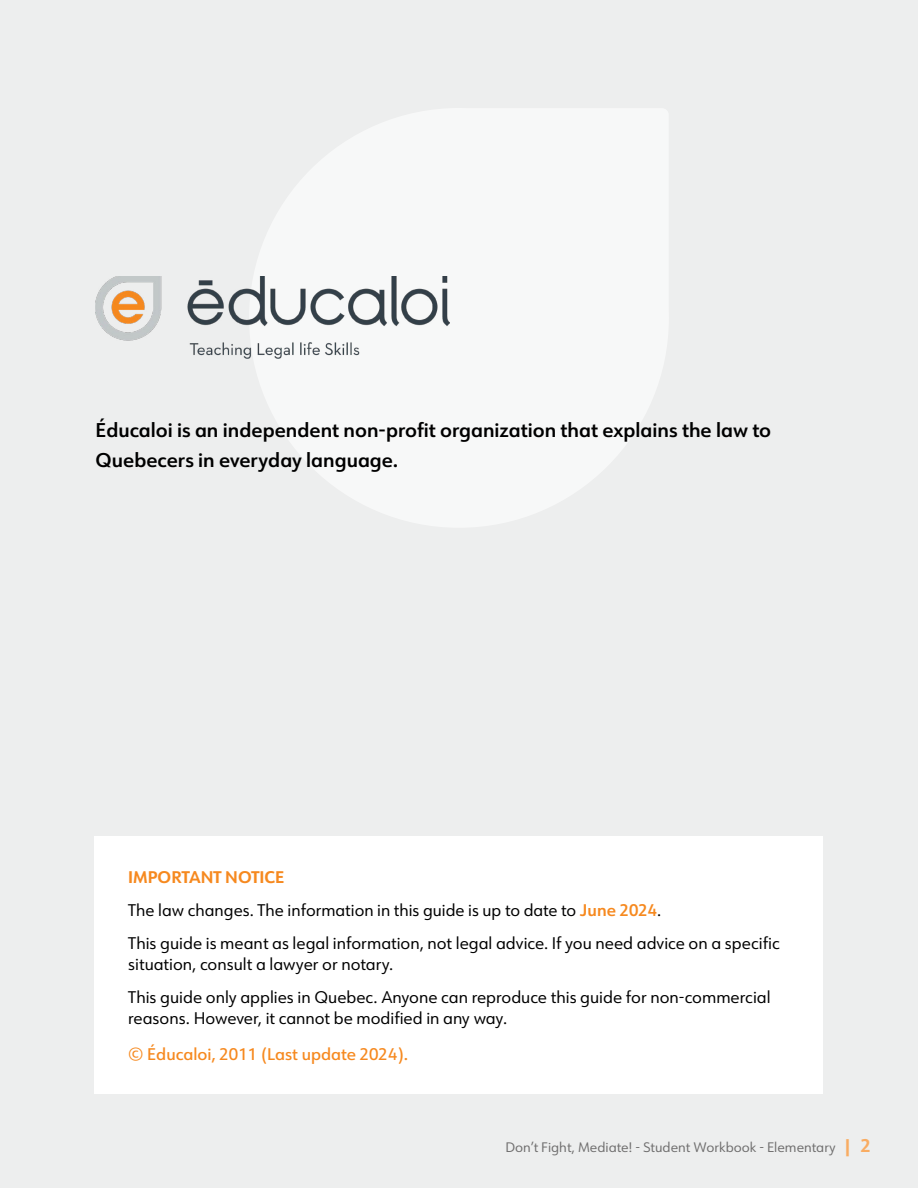
<style>
.page{position:relative;width:918px;height:1188px;background:#edeeee}
.page>*{position:absolute;margin:0;border:0;box-sizing:border-box;transform-origin:0 0}
.t1{font:600 19.5px/30px "URW Form";color:#000}
.t2{font:16.5px/33px "URW Form";color:#000}
.t3{font:500 16.5px "URW Form";color:#f6891f}
.t4{font:13.5px "URW Form";color:#706f6f}
.s1{font-weight:700;color:#f6891f}
.s2{font-weight:600;color:#f6891f}
.s3{font-weight:700;font-size:18px;color:#f9ac62}
</style>
<div class="page">
<img style="left:96px;top:277px;width:354px;height:82px">
<div style="left:94px;top:836px;width:730px;height:258px;background:#fff"></div>
<p class="t1" style="left:96px;top:416px;width:677px">Éducaloi is an independent non-profit organization that explains the law to<br>Quebecers in everyday language.</p>
<p class="t2" style="left:128px;top:860px;width:653px"><span class="s1">IMPORTANT NOTICE<br></span>The law changes. The information in this guide is up to date to <span class="s2">June 2024</span>.<br>This guide is meant as legal information, not legal advice. If you need advice on a specific</p>
<p class="t2" style="left:128px;top:947px;width:644px">situation, consult a lawyer or notary.<br>This guide only applies in Quebec. Anyone can reproduce this guide for non-commercial</p>
<p class="t2" style="left:128px;top:1001px;width:380px">reasons. However, it cannot be modified in any way.</p>
<p class="t3" style="left:128px;top:1043px;width:281px">© Éducaloi, 2011 (Last update 2024).</p>
<p class="t4" style="left:505px;top:1138px;width:367px">Don’t Fight, Mediate! - Student Workbook - Elementary <span class="s3">| 2</span></p>
</div>
